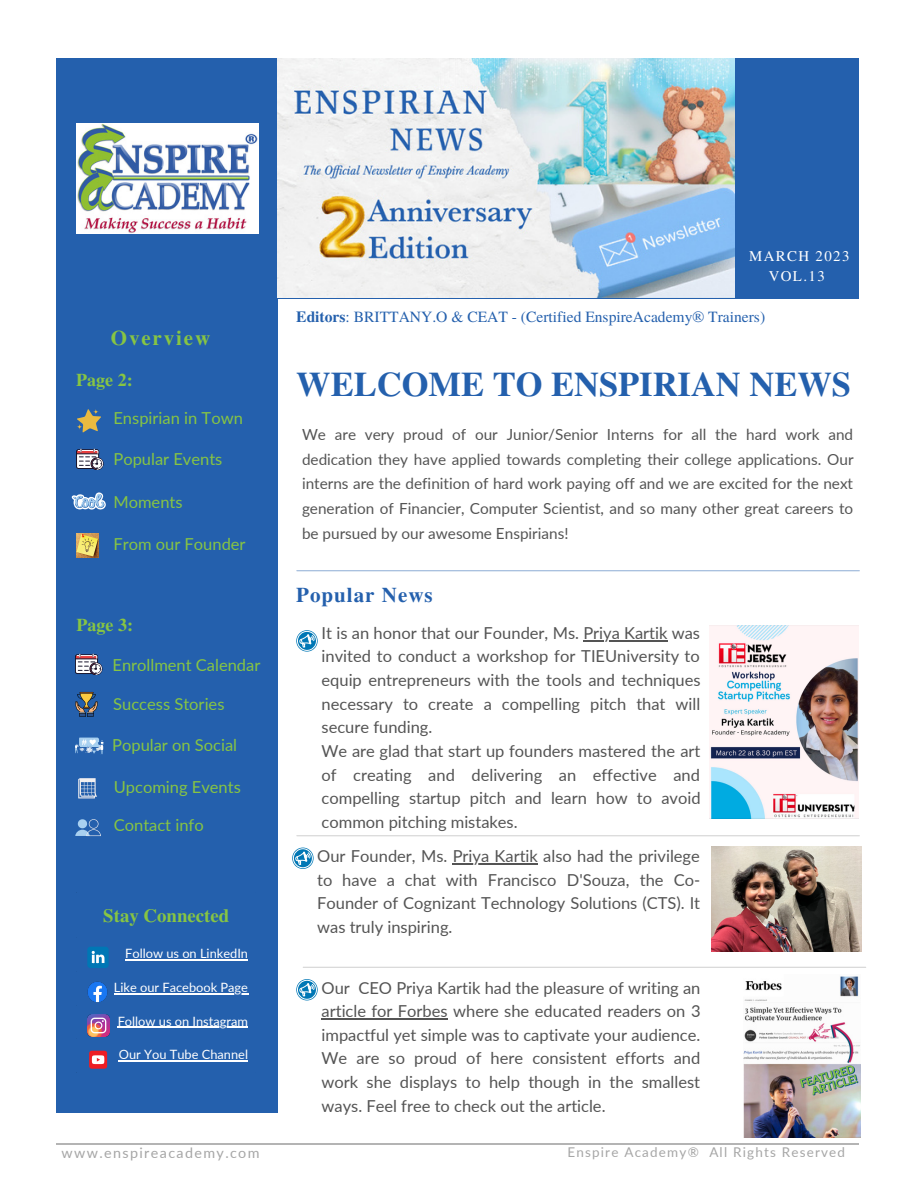
<style>
.page{position:relative;width:918px;height:1188px;background:#fff}
.page>*{position:absolute;margin:0;border:0;box-sizing:border-box;transform-origin:0 0}
.t1{font:700 34.5px "Te X Gyre Termes";color:#2460ad}
.t2{font:700 21px "Te X Gyre Termes";letter-spacing:.05em;color:#2460ad}
.t3{font:700 21px "Te X Gyre Termes";letter-spacing:.09em;color:#87c543}
.t4{font:700 18.75px "Te X Gyre Termes";color:#87c543}
.t5{font:700 18px "Te X Gyre Termes";color:#87c543}
.t6{font:16.5px/23.7px "Lato";color:#545454;text-align:justify}
.t7{font:16.5px "Lato";color:#87c543}
.t8{font:15.6px "Te X Gyre Termes";color:#2460ad}
.t9{font:15.3px/24.8px "Lato";color:#545454;text-align:justify}
.t10{font:14.85px/20.2px "Te X Gyre Termes";letter-spacing:.09em;color:#fff;text-align:center}
.t11{font:14.25px "Lato";letter-spacing:.095em;color:#a6a6a6}
.t12{font:13.5px "Lato";letter-spacing:.09em;color:#a6a6a6}
.t13{font:12.9px "Lato";color:#fff}
.s1{font-weight:700}
</style>
<div class="page">
<div style="left:56px;top:58px;width:803px;height:241px;background:#2460ad"></div>
<img style="left:77px;top:123px;width:182px;height:110px">
<hr style="left:56px;top:1144px;width:803px;height:1px;background:#000">
<hr style="left:297px;top:570px;width:562px;height:1px;background:#2460ad">
<div style="left:56px;top:266px;width:221px;height:847px;background:#2460ad"></div>
<hr style="left:125px;top:959px;width:123px;height:1px;background:#fff">
<hr style="left:114px;top:993px;width:134px;height:1px;background:#fff">
<hr style="left:118px;top:1027px;width:130px;height:1px;background:#fff">
<hr style="left:119px;top:1061px;width:129px;height:1px;background:#fff">
<img style="left:87px;top:1014px;width:23px;height:23px">
<img style="left:87px;top:982px;width:21px;height:21px">
<svg style="left:87px;top:947px;width:22px;height:21px"></svg>
<svg style="left:77px;top:409px;width:24px;height:24px"></svg>
<svg style="left:76px;top:448px;width:27px;height:22px"></svg>
<svg style="left:71px;top:492px;width:35px;height:18px"></svg>
<img style="left:76px;top:533px;width:23px;height:24px">
<svg style="left:89px;top:1051px;width:18px;height:18px"></svg>
<svg style="left:296px;top:979px;width:22px;height:21px"></svg>
<div style="left:297px;top:980px;width:20px;height:19px;border:1px solid #fff;border-radius:50%"></div>
<svg style="left:299px;top:983px;width:16px;height:13px"></svg>
<svg style="left:292px;top:848px;width:22px;height:21px"></svg>
<div style="left:293px;top:849px;width:20px;height:19px;border:1px solid #fff;border-radius:50%"></div>
<svg style="left:295px;top:852px;width:16px;height:13px"></svg>
<hr style="left:303px;top:967px;width:563px;height:1px;background:#545454">
<svg style="left:78px;top:778px;width:19px;height:20px"></svg>
<svg style="left:75px;top:738px;width:29px;height:16px"></svg>
<svg style="left:75px;top:654px;width:27px;height:21px"></svg>
<svg style="left:75px;top:819px;width:26px;height:17px"></svg>
<svg style="left:75px;top:692px;width:23px;height:25px"></svg>
<svg style="left:296px;top:630px;width:22px;height:22px"></svg>
<div style="left:297px;top:631px;width:20px;height:20px;border:1px solid #fff;border-radius:50%"></div>
<svg style="left:299px;top:634px;width:16px;height:14px"></svg>
<hr style="left:297px;top:835px;width:562px;height:1px;background:#545454">
<img style="left:277px;top:58px;width:458px;height:240px">
<img style="left:709px;top:625px;width:150px;height:194px">
<img style="left:712px;top:846px;width:149px;height:106px">
<hr style="left:583px;top:640px;width:85px;height:1px;background:#545454">
<hr style="left:453px;top:863px;width:85px;height:1px;background:#545454">
<img style="left:743px;top:976px;width:117px;height:162px">
<hr style="left:322px;top:1018px;width:126px;height:1px;background:#545454">
<p class="t10" style="left:749px;top:245px;width:102px">MARCH 2023<br>VOL.13</p>
<p class="t3" style="left:111px;top:322px;width:101px">Overview</p>
<p class="t5" style="left:76px;top:366px;width:58px">Page 2:</p>
<p class="t7" style="left:113px;top:408px;width:131px">Enspirian in Town</p>
<p class="t7" style="left:113px;top:449px;width:110px">Popular Events</p>
<p class="t7" style="left:113px;top:491px;width:71px">Moments</p>
<p class="t7" style="left:113px;top:534px;width:134px">From our Founder</p>
<p class="t5" style="left:77px;top:610px;width:58px">Page 3:</p>
<p class="t7" style="left:112px;top:654px;width:149px">Enrollment Calendar</p>
<p class="t7" style="left:113px;top:693px;width:113px">Success Stories</p>
<p class="t7" style="left:112px;top:735px;width:126px">Popular on Social</p>
<p class="t7" style="left:114px;top:777px;width:129px">Upcoming Events</p>
<p class="t7" style="left:114px;top:815px;width:91px">Contact info</p>
<p class="t4" style="left:103px;top:901px;width:127px">Stay Connected</p>
<p class="t13" style="left:125px;top:946px;width:124px">Follow us on LinkedIn</p>
<p class="t13" style="left:114px;top:979px;width:136px">Like our Facebook Page</p>
<p class="t13" style="left:118px;top:1013px;width:132px">Follow us on Instagram</p>
<p class="t13" style="left:119px;top:1047px;width:131px">Our You Tube Channel</p>
<p class="t8" style="left:296px;top:306px;width:470px"><span class="s1">Editors</span>: BRITTANY.O &amp; CEAT - (Certified EnspireAcademy® Trainers)</p>
<p class="t1" style="left:296px;top:357px;width:556px">WELCOME TO ENSPIRIAN NEWS</p>
<p class="t9" style="left:302px;top:422px;width:553px">We are very proud of our Junior/Senior Interns for all the hard work and dedication they have applied towards completing their college applications. Our interns are the definition of hard work paying off and we are excited for the next generation of Financier, Computer Scientist, and so many other great careers to be pursued by our awesome Enspirians!</p>
<p class="t2" style="left:296px;top:578px;width:138px">Popular News</p>
<p class="t6" style="left:322px;top:621px;width:381px">It is an honor that our Founder, Ms. Priya Kartik was invited to conduct a workshop for TIEUniversity to equip entrepreneurs with the tools and techniques necessary to create a compelling pitch that will secure funding.</p>
<p class="t6" style="left:322px;top:739px;width:381px">We are glad that start up founders mastered the art of creating and delivering an effective and compelling startup pitch and learn how to avoid common pitching mistakes.</p>
<p class="t6" style="left:317px;top:844px;width:385px">Our Founder, Ms. Priya Kartik also had the privilege to have a chat with Francisco D'Souza, the Co-Founder of Cognizant Technology Solutions (CTS). It was truly inspiring.</p>
<p class="t6" style="left:322px;top:975px;width:381px">Our CEO Priya Kartik had the pleasure of writing an article for Forbes where she educated readers on 3 impactful yet simple was to captivate your audience.<br>We are so proud of here consistent efforts and work she displays to help though in the smallest ways. Feel free to check out the article.</p>
<p class="t11" style="left:62px;top:1144px;width:200px">www.enspireacademy.com</p>
<p class="t12" style="left:567px;top:1144px;width:279px">Enspire Academy® All Rights Reserved</p>
</div>
